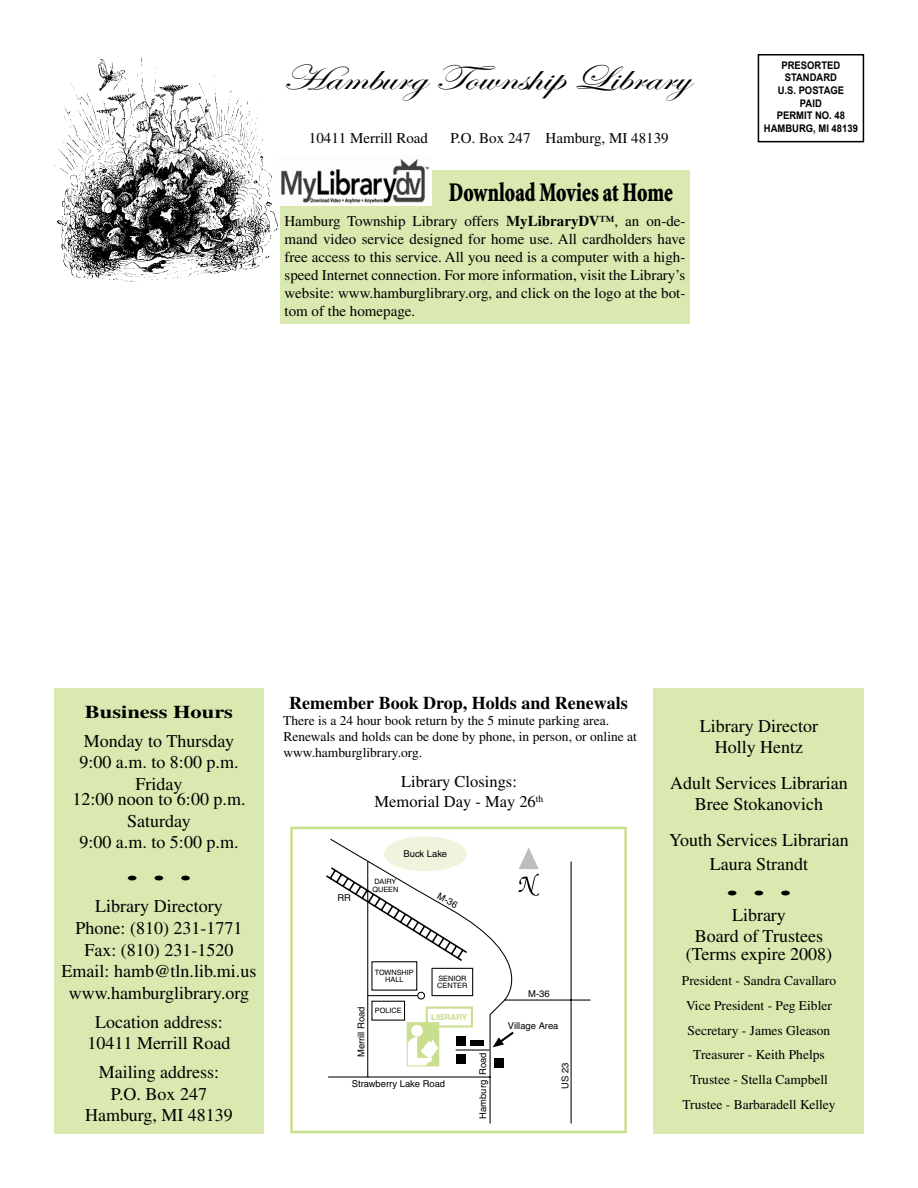
<style>
.page{position:relative;width:918px;height:1188px;background:#fff}
.page>*{position:absolute;margin:0;border:0;box-sizing:border-box;transform-origin:0 0}
.t1{font:36px "Edwardian Script ITC";color:#000;scale:1.36 1}
.t2{font:900 27px "Minion Std";color:#000;scale:.73 1}
.t3{font:18px/21.8px "Times";color:#000;text-align:center}
.t4{font:18px/21.8px "Times";color:#000;text-align:center;scale:1.75 1}
.t5{font:700 18px "Times";color:#000}
.t6{font:700 18px "Times";color:#000;scale:1.25 1}
.t7{font:16.5px/19.8px "Times";color:#000;text-align:center}
.t8{font:15px/18px "Times";color:#000;text-align:justify}
.t9{font:13.5px/24.8px "Times";color:#000}
.t10{font:700 10.5px/12.6px "Arial";color:#000;text-align:center;scale:.9 1}
.t11{font:9.45px "Helvetica";color:#000}
.t12{font:700 8.4px "Helvetica Neue";color:#c8df8e}
.t13{font:7.35px/7.4px "Helvetica";color:#000}
.s1{font-weight:700}
</style>
<div class="page">
<div style="left:280px;top:170px;width:410px;height:154px;background:#d9e9b0"></div>
<img style="left:280px;top:159px;width:152px;height:47px">
<div style="left:654px;top:689px;width:210px;height:445px;background:#d9e9b0"></div>
<div style="left:54px;top:689px;width:210px;height:445px;background:#d9e9b0"></div>
<div style="left:290px;top:827px;width:337px;height:306px;border:2px solid #c8df8e"></div>
<svg style="left:328px;top:838px;width:263px;height:286px"></svg>
<div style="left:384px;top:836px;width:83px;height:35px;background:#eff5dd;border-radius:50%"></div>
<svg style="left:326px;top:866px;width:143px;height:97px"></svg>
<svg style="left:367px;top:995px;width:51px;height:26px"></svg>
<div style="left:426px;top:1007px;width:47px;height:21px;border:2px solid #c8df8e"></div>
<div style="left:408px;top:1023px;width:30px;height:42px;background:#c8df8e"></div>
<div style="left:407px;top:1022px;width:32px;height:44px;border:2px solid #c8df8e"></div>
<div style="left:411px;top:1025px;width:12px;height:12px;background:#fff;border-radius:50%"></div>
<svg style="left:408px;top:1037px;width:30px;height:28px"></svg>
<div style="left:432px;top:968px;width:41px;height:28px;border:1px solid #000"></div>
<hr style="left:456px;top:1049px;width:34px;height:2px;background:#000">
<div style="left:456px;top:1054px;width:10px;height:10px;background:#000"></div>
<div style="left:456px;top:1036px;width:10px;height:10px;background:#000"></div>
<div style="left:471px;top:1040px;width:13px;height:6px;background:#000"></div>
<div style="left:494px;top:1058px;width:10px;height:10px;background:#000"></div>
<div style="left:417px;top:992px;width:8px;height:8px;border:1px solid #000;border-radius:50%"></div>
<svg style="left:493px;top:1030px;width:23px;height:17px"></svg>
<svg style="left:518px;top:848px;width:21px;height:48px"></svg>
<div style="left:758px;top:54px;width:106px;height:88px;border:2px solid #000"></div>
<img style="left:54px;top:57px;width:224px;height:225px">
<h1 class="t1" style="left:282px;top:58px;width:301px">Hamburg Township Library</h1>
<p class="t8" style="left:309px;top:129px;width:121px">10411 Merrill Road</p>
<p class="t8" style="left:451px;top:129px;width:220px">P.O. Box 247 Hamburg, MI 48139</p>
<h2 class="t2" style="left:449px;top:178px;width:309px">Download Movies at Home</h2>
<p class="t8" style="left:284px;top:212px;width:403px">Hamburg Township Library offers <span class="s1">MyLibraryDV™</span>, an on-de&shy;mand video service designed for home use. All cardholders have free access to this service. All you need is a computer with a high&shy;speed Internet connection. For more information, visit the Library’s website: www.hamburglibrary.org, and click on the logo at the bot&shy;tom of the homepage.</p>
<p class="t10" style="left:764px;top:59px;width:106px">PRESORTED<br>STANDARD<br>U.S. POSTAGE<br>PAID<br>PERMIT NO. 48<br>HAMBURG, MI 48139</p>
<p class="t6" style="left:85px;top:701px;width:120px">Business Hours</p>
<p class="t3" style="left:79px;top:730px;width:161px">Monday to Thursday<br>9:00 a.m. to 8:00 p.m.<br>Friday</p>
<p class="t3" style="left:72px;top:788px;width:175px">12:00 noon to 6:00 p.m.<br>Saturday<br>9:00 a.m. to 5:00 p.m.</p>
<p class="t4" style="left:95px;top:863px;width:74px;line-height:28.5px">•••<br>Library Directory</p>
<p class="t3" style="left:62px;top:917px;width:196px">Phone: (810) 231-1771<br>Fax: (810) 231-1520<br>Email: hamb@tln.lib.mi.us www.hamburglibrary.org</p>
<p class="t3" style="left:88px;top:1011px;width:144px">Location address:<br>10411 Merrill Road</p>
<p class="t3" style="left:85px;top:1061px;width:149px">Mailing address:<br>P.O. Box 247<br>Hamburg, MI 48139</p>
<p class="t5" style="left:289px;top:692px;width:340px">Remember Book Drop, Holds and Renewals</p>
<p class="t9" style="left:283px;top:712px;width:355px;line-height:16.2px">There is a 24 hour book return by the 5 minute parking area.<br>Renewals and holds can be done by phone, in person, or online at www.hamburglibrary.org.</p>
<p class="t7" style="left:375px;top:772px;width:170px">Library Closings:<br>Memorial Day - May 26<sup>th</sup></p>
<p class="t11" style="left:404px;top:848px;width:45px">Buck Lake</p>
<p class="t13" style="left:372px;top:878px;width:28px">DAIRY<br>QUEEN</p>
<p class="t11" style="left:337px;top:892px;width:15px">RR</p>
<p class="t11" style="left:441px;top:890px;width:23px;rotate:29deg">M-36</p>
<p class="t13" style="left:375px;top:969px;width:40px;text-align:center">TOWNSHIP<br>HALL</p>
<p class="t13" style="left:437px;top:975px;width:32px">SENIOR<br>CENTER</p>
<p class="t11" style="left:356px;top:1057px;width:52px;rotate:-90deg">Merrill Road</p>
<p class="t13" style="left:375px;top:1007px;width:28px">POLICE</p>
<p class="t12" style="left:431px;top:1012px;width:38px">LIBRARY</p>
<p class="t11" style="left:352px;top:1078px;width:95px">Strawberry Lake Road</p>
<p class="t11" style="left:528px;top:988px;width:23px">M-36</p>
<p class="t11" style="left:508px;top:1020px;width:52px">Village Area</p>
<p class="t11" style="left:477px;top:1119px;width:68px;rotate:-90deg">Hamburg Road</p>
<p class="t11" style="left:560px;top:1089px;width:28px;rotate:-90deg">US 23</p>
<p class="t3" style="left:700px;top:715px;width:120px">Library Director<br>Holly Hentz</p>
<p class="t3" style="left:670px;top:772px;width:179px">Adult Services Librarian<br>Bree Stokanovich</p>
<p class="t3" style="left:669px;top:827px;width:181px;line-height:24.8px">Youth Services Librarian<br>Laura Strandt</p>
<p class="t4" style="left:695px;top:882px;width:75px">•••<br>Library<br>Board of Trustees</p>
<p class="t3" style="left:686px;top:943px;width:148px">(Terms expire 2008)</p>
<p class="t9" style="left:682px;top:968px;width:156px;text-align:center">President - Sandra Cavallaro<br>Vice President - Peg Eibler<br>Secretary - James Gleason<br>Treasurer - Keith Phelps<br>Trustee - Stella Campbell<br>Trustee - Barbaradell Kelley</p>
</div>
